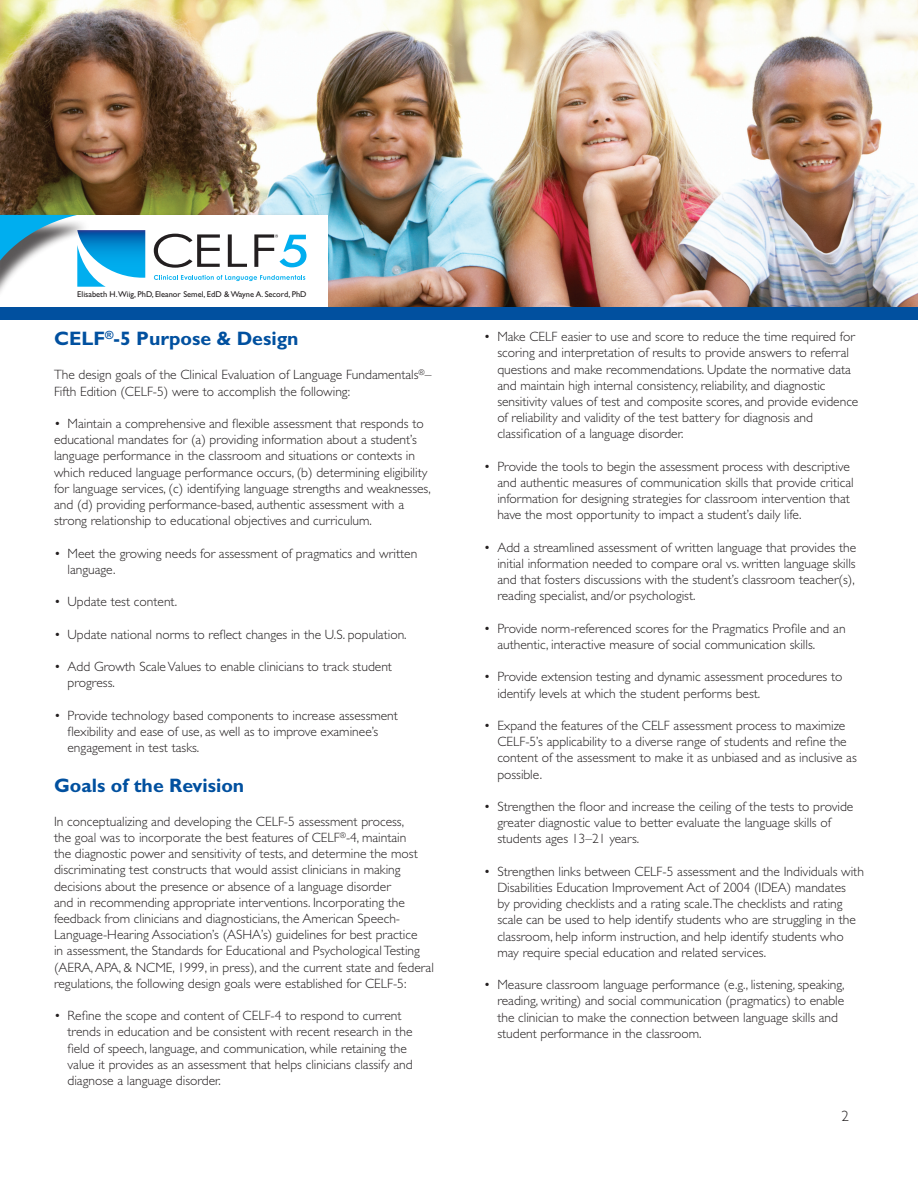
<style>
.page{position:relative;width:918px;height:1188px;background:#fff}
.page>*{position:absolute;margin:0;border:0;box-sizing:border-box;transform-origin:0 0}
.t1{font:700 19.5px "Gill Sans Std";color:#01509f}
.t2{font:300 15px "Gill Sans Std";color:#231f20}
.t3{font:300 13.5px/16.2px "Gill Sans Std";color:#231f20}
.t4{font:8.4px "Gill Sans Std";color:#231f20}
</style>
<div class="page">
<img style="left:0;top:0;width:918px;height:307px">
<div style="left:0;top:212px;width:331px;height:108px;background:#231f20;opacity:.55"></div>
<div style="left:0;top:215px;width:328px;height:92px;background:#fff"></div>
<svg style="left:154px;top:275px;width:151px;height:6px"></svg>
<svg style="left:154px;top:234px;width:66px;height:34px"></svg>
<svg style="left:228px;top:234px;width:19px;height:33px"></svg>
<svg style="left:254px;top:234px;width:53px;height:33px"></svg>
<img style="left:106px;top:230px;width:39px;height:48px">
<svg style="left:0;top:215px;width:106px;height:72px"></svg>
<div style="left:0;top:307px;width:918px;height:12px;background:#01509f"></div>
<p class="t4" style="left:77px;top:290px;width:231px">Elisabeth H.Wiig, PhD, Eleanor Semel, EdD &amp; Wayne A. Secord, PhD</p>
<p class="t1" style="left:54px;top:327px;width:246px">CELF<sup>®</sup>-5 Purpose &amp; Design</p>
<p class="t3" style="left:54px;top:367px;width:379px">The design goals of the Clinical Evaluation of Language Fundamentals<sup>®</sup>–<br>Fifth Edition (CELF-5) were to accomplish the following:</p>
<p class="t3" style="left:54px;top:416px;width:378px">• Maintain a comprehensive and flexible assessment that responds to educational mandates for (a) providing information about a student’s language performance in the classroom and situations or contexts in which reduced language performance occurs, (b) determining eligibility for language services, (c) identifying language strengths and weaknesses, and (d) providing performance-based, authentic assessment with a strong relationship to educational objectives and curriculum.</p>
<p class="t3" style="left:68px;top:545px;width:351px;text-indent:-14px">• Meet the growing needs for assessment of pragmatics and written language.</p>
<p class="t3" style="left:54px;top:594px;width:125px">• Update test content.</p>
<p class="t3" style="left:54px;top:626px;width:354px">• Update national norms to reflect changes in the U.S. population.</p>
<p class="t3" style="left:68px;top:659px;width:326px;text-indent:-14px">• Add Growth Scale Values to enable clinicians to track student progress.</p>
<p class="t3" style="left:68px;top:707px;width:332px;text-indent:-14px">• Provide technology based components to increase assessment flexibility and ease of use, as well as to improve examinee’s engagement in test tasks.</p>
<p class="t1" style="left:54px;top:773px;width:192px">Goals of the Revision</p>
<p class="t3" style="left:54px;top:813px;width:381px">In conceptualizing and developing the CELF-5 assessment process,<br>the goal was to incorporate the best features of CELF<sup>®</sup>-4, maintain<br>the diagnostic power and sensitivity of tests, and determine the most discriminating test constructs that would assist clinicians in making decisions about the presence or absence of a language disorder<br>and in recommending appropriate interventions. Incorporating the feedback from clinicians and diagnosticians, the American Speech-Language-Hearing Association’s (ASHA’s) guidelines for best practice<br>in assessment, the Standards for Educational and Psychological Testing (AERA, APA, &amp; NCME, 1999, in press), and the current state and federal regulations, the following design goals were established for CELF-5:</p>
<p class="t3" style="left:68px;top:1008px;width:347px;text-indent:-14px">• Refine the scope and content of CELF-4 to respond to current trends in education and be consistent with recent research in the field of speech, language, and communication, while retaining the value it provides as an assessment that helps clinicians classify and diagnose a language disorder.</p>
<p class="t3" style="left:497px;top:329px;width:363px;text-indent:-14px">• Make CELF easier to use and score to reduce the time required for scoring and interpretation of results to provide answers to referral questions and make recommendations. Update the normative data and maintain high internal consistency, reliability, and diagnostic sensitivity values of test and composite scores, and provide evidence of reliability and validity of the test battery for diagnosis and classification of a language disorder.</p>
<p class="t3" style="left:497px;top:458px;width:358px;text-indent:-14px">• Provide the tools to begin the assessment process with descriptive and authentic measures of communication skills that provide critical information for designing strategies for classroom intervention that have the most opportunity to impact a student’s daily life.</p>
<p class="t3" style="left:497px;top:539px;width:360px;text-align:justify;text-indent:-14px">• Add a streamlined assessment of written language that provides the initial information needed to compare oral vs. written language skills and that fosters discussions with the student’s classroom teacher(s), reading specialist, and/or psychologist.</p>
<p class="t3" style="left:497px;top:620px;width:350px;text-indent:-14px">• Provide norm-referenced scores for the Pragmatics Profile and an authentic, interactive measure of social communication skills.</p>
<p class="t3" style="left:497px;top:669px;width:347px;text-indent:-14px">• Provide extension testing and dynamic assessment procedures to identify levels at which the student performs best.</p>
<p class="t3" style="left:497px;top:717px;width:361px;text-indent:-14px">• Expand the features of the CELF assessment process to maximize CELF-5’s applicability to a diverse range of students and refine the content of the assessment to make it as unbiased and as inclusive as possible.</p>
<p class="t3" style="left:497px;top:798px;width:358px;text-indent:-14px">• Strengthen the floor and increase the ceiling of the tests to provide greater diagnostic value to better evaluate the language skills of students ages 13–21 years.</p>
<p class="t3" style="left:497px;top:863px;width:368px;text-indent:-14px">• Strengthen links between CELF-5 assessment and the Individuals with Disabilities Education Improvement Act of 2004 (IDEA) mandates<br>by providing checklists and a rating scale.The checklists and rating scale can be used to help identify students who are struggling in the classroom, help inform instruction, and help identify students who may require special education and related services.</p>
<p class="t3" style="left:497px;top:977px;width:349px;text-indent:-14px">• Measure classroom language performance (e.g., listening, speaking, reading, writing) and social communication (pragmatics) to enable the clinician to make the connection between language skills and student performance in the classroom.</p>
<p class="t2" style="left:841px;top:1107px;width:9px">2</p>
</div>
